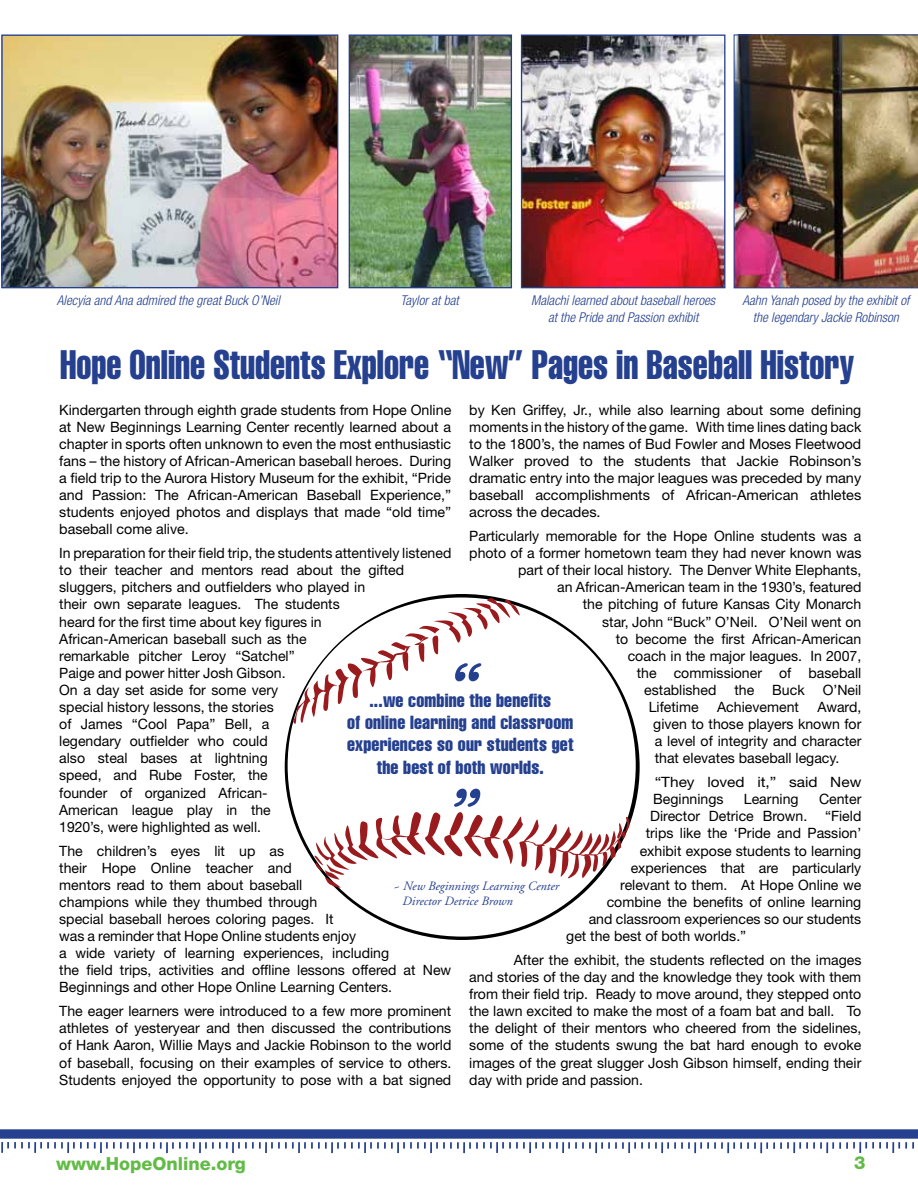
<style>
.page{position:relative;width:918px;height:1188px;background:#fff}
.page>*{position:absolute;margin:0;border:0;box-sizing:border-box;transform-origin:0 0}
.t1{font:italic 700 59.7px "Helvetica Rounded";color:#25408f}
.t2{font:40.5px "Helvetica LT Std Comp";color:#25408f;scale:.87 1}
.t3{font:18.75px/22.5px "Helvetica LT Std Comp";letter-spacing:.01em;color:#25408f;text-align:center}
.t4{font:800 18px "Helvetica Neue LT Std";color:#62bb46}
.t5{font:14.25px/17.1px "Helvetica Neue LT Std";color:#000;text-align:justify}
.t6{font:14.25px/17.1px "Helvetica Neue LT Std";color:#000;scale:1.08 1}
.t7{font:italic 300 condensed 13.5px/16.5px "Helvetica Neue LT Std";color:#25408f;text-align:center}
.t8{font:italic 12.75px/15.3px "Adobe Garamond";color:#25408f}
</style>
<div class="page">
<svg style="left:0;top:1129px;width:918px;height:24px"></svg>
<img style="left:3px;top:36px;width:333px;height:250px">
<div style="left:1px;top:34px;width:337px;height:254px;border:1px solid #25408f"></div>
<img style="left:523px;top:36px;width:200px;height:250px">
<div style="left:521px;top:34px;width:204px;height:254px;border:1px solid #25408f"></div>
<img style="left:351px;top:36px;width:159px;height:250px">
<div style="left:349px;top:34px;width:163px;height:254px;border:1px solid #25408f"></div>
<svg style="left:285px;top:594px;width:355px;height:346px;background:#262626"></svg>
<div style="left:288px;top:597px;width:348px;height:340px;background:#fff;border-radius:50%"></div>
<svg style="left:314px;top:812px;width:315px;height:76px"></svg>
<svg style="left:293px;top:598px;width:227px;height:127px"></svg>
<img style="left:734px;top:34px;width:184px;height:254px">
<p class="t7" style="left:401px;top:293px;width:60px">Taylor at bat</p>
<p class="t7" style="left:742px;top:293px;width:168px">Aahn Yanah posed by the exhibit of the legendary Jackie Robinson</p>
<p class="t7" style="left:57px;top:293px;width:225px">Alecyia and Ana admired the great Buck O’Neil</p>
<p class="t7" style="left:531px;top:293px;width:186px">Malachi learned about baseball heroes at the Pride and Passion exhibit</p>
<h2 class="t2" style="left:60px;top:339px;width:915px">Hope Online Students Explore “New” Pages in Baseball History</h2>
<p class="t5" style="left:59px;top:401px;width:394px">Kindergarten through eighth grade students from Hope Online at New Beginnings Learning Center recently learned about a chapter in sports often unknown to even the most enthusiastic fans – the history of African-American baseball heroes. During a field trip to the Aurora History Museum for the exhibit, “Pride and Passion: The African-American Baseball Experience,” students enjoyed photos and displays that made “old time” baseball come alive.</p>
<p class="t5" style="left:59px;top:544px;width:394px;text-align:left">In preparation for their field trip, the students attentively listened to their teacher and mentors read about the gifted sluggers, pitchers and outfielders who played in<br>their own separate leagues. The students<br>heard for the first time about key figures in<br>African-American baseball such as the<br>remarkable pitcher Leroy “Satchel”<br>Paige and power hitter Josh Gibson.<br>On a day set aside for some very<br>special history lessons, the stories<br>of James “Cool Papa” Bell, a<br>legendary outfielder who could<br>also steal bases at lightning<br>speed, and Rube Foster, the<br>founder of organized African-<br>American league play in the<br>1920’s, were highlighted as well.</p>
<p class="t5" style="left:59px;top:842px;width:394px;text-align:left">The children’s eyes lit up as<br>their Hope Online teacher and<br>mentors read to them about baseball<br>champions while they thumbed through<br>special baseball heroes coloring pages. It<br>was a reminder that Hope Online students enjoy<br>a wide variety of learning experiences, including<br>the field trips, activities and offline lessons offered at New Beginnings and other Hope Online Learning Centers.</p>
<p class="t5" style="left:59px;top:1002px;width:394px">The eager learners were introduced to a few more prominent athletes of yesteryear and then discussed the contributions of Hank Aaron, Willie Mays and Jackie Robinson to the world of baseball, focusing on their examples of service to others.<br>Students enjoyed the opportunity to pose with a bat signed</p>
<p class="t5" style="left:469px;top:401px;width:394px">by Ken Griffey, Jr., while also learning about some defining moments in the history of the game. With time lines dating back to the 1800’s, the names of Bud Fowler and Moses Fleetwood Walker proved to the students that Jackie Robinson’s dramatic entry into the major leagues was preceded by many baseball accomplishments of African-American athletes across the decades.</p>
<p class="t5" style="left:469px;top:527px;width:394px">Particularly memorable for the Hope Online students was a</p>
<p class="t5" style="left:469px;top:544px;width:394px">photo of a former hometown team they had never known was</p>
<p class="t5" style="left:518px;top:561px;width:345px">part of their local history. The Denver White Elephants,</p>
<p class="t5" style="left:557px;top:579px;width:306px">an African-American team in the 1930’s, featured</p>
<p class="t5" style="left:583px;top:596px;width:280px">the pitching of future Kansas City Monarch</p>
<p class="t5" style="left:602px;top:613px;width:261px">star, John “Buck” O’Neil. O’Neil went on</p>
<p class="t5" style="left:616px;top:630px;width:247px">to become the first African-American</p>
<p class="t5" style="left:628px;top:647px;width:235px">coach in the major leagues. In 2007,</p>
<p class="t5" style="left:637px;top:664px;width:226px">the commissioner of baseball</p>
<p class="t5" style="left:644px;top:681px;width:74px">established</p>
<p class="t5" style="left:734px;top:681px;width:21px">the</p>
<p class="t5" style="left:772px;top:681px;width:34px">Buck</p>
<p class="t5" style="left:823px;top:681px;width:40px">O’Neil</p>
<p class="t5" style="left:649px;top:698px;width:51px">Lifetime</p>
<p class="t5" style="left:717px;top:698px;width:83px">Achievement</p>
<h1 class="t1" style="left:444px;top:650px;width:34px">“</h1>
<h3 class="t3" style="left:347px;top:711px;width:228px">of online learning and classroom experiences so our students get the best of both worlds.</h3>
<h1 class="t1" style="left:444px;top:775px;width:34px">”</h1>
<h3 class="t3" style="left:369px;top:688px;width:183px">...we combine the benefits</h3>
<p class="t5" style="left:653px;top:698px;width:210px;text-indent:164px">Award, given to those players known for a level of integrity and character that elevates baseball legacy.</p>
<p class="t6" style="left:653px;top:773px;width:194px">“They loved it,” said New<br>Beginnings</p>
<p class="t5" style="left:744px;top:790px;width:56px">Learning</p>
<p class="t5" style="left:819px;top:790px;width:44px">Center</p>
<p class="t5" style="left:650px;top:808px;width:213px">Director Detrice Brown. “Field</p>
<p class="t5" style="left:646px;top:825px;width:217px">trips like the ‘Pride and Passion’</p>
<p class="t5" style="left:640px;top:842px;width:223px">exhibit expose students to learning</p>
<p class="t5" style="left:631px;top:859px;width:232px">experiences that are particularly</p>
<p class="t5" style="left:620px;top:876px;width:243px">relevant to them. At Hope Online we</p>
<p class="t5" style="left:607px;top:893px;width:256px">combine the benefits of online learning</p>
<p class="t5" style="left:589px;top:910px;width:274px">and classroom experiences so our students</p>
<p class="t5" style="left:566px;top:927px;width:182px">get the best of both worlds.”</p>
<p class="t5" style="left:469px;top:951px;width:394px;text-indent:44px">After the exhibit, the students reflected on the images and stories of the day and the knowledge they took with them from their field trip. Ready to move around, they stepped onto the lawn excited to make the most of a foam bat and ball. To the delight of their mentors who cheered from the sidelines, some of the students swung the bat hard enough to evoke images of the great slugger Josh Gibson himself, ending their day with pride and passion.</p>
<p class="t8" style="left:403px;top:878px;width:158px;text-indent:-10px">~ New Beginnings Learning Center<br>Director Detrice Brown</p>
<p class="t4" style="left:56px;top:1153px;width:191px">www.HopeOnline.org</p>
<p class="t4" style="left:854px;top:1152px;width:13px">3</p>
</div>
